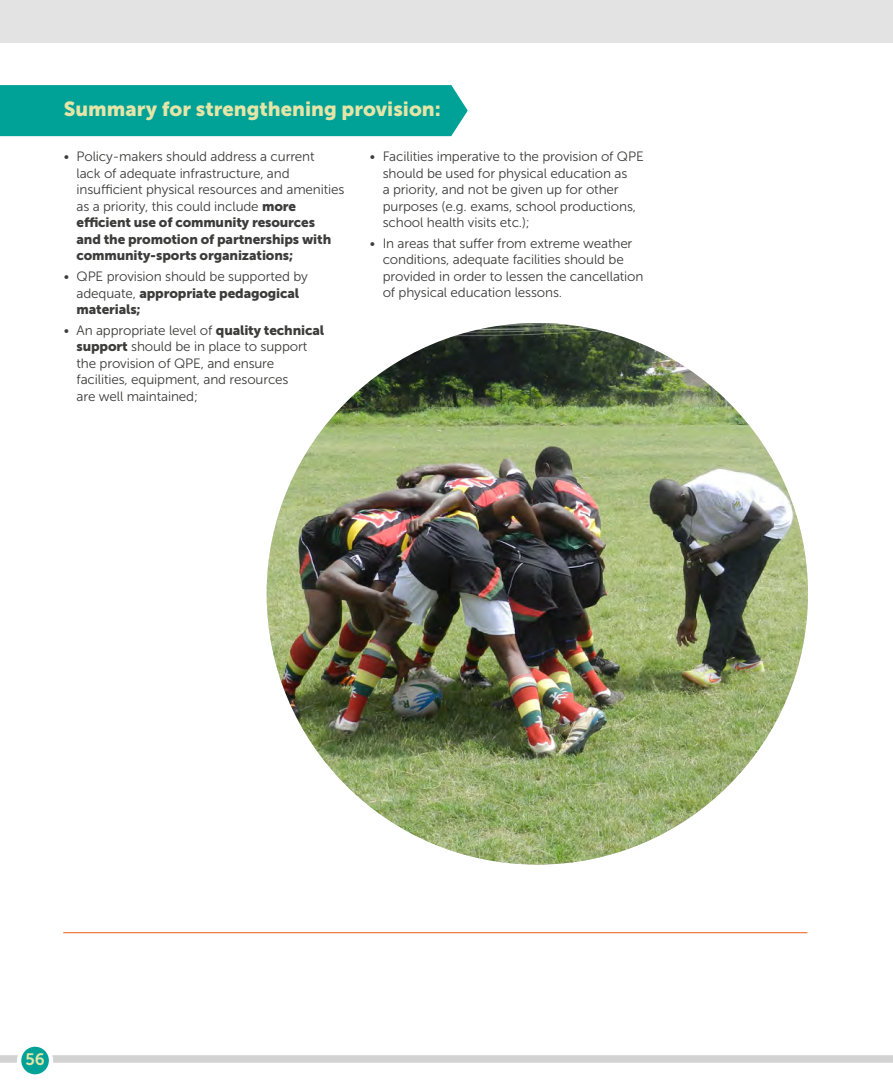
<style>
.page{position:relative;width:893px;height:1085px;background:#fff}
.page>*{position:absolute;margin:0;border:0;box-sizing:border-box;transform-origin:0 0}
.t1{font:20.25px "Museo Sans 900";color:#e5e5a7}
.t2{font:16.5px "Museo Sans 700";color:#e5e5a7}
.t3{font:13.5px/16.5px "Museo Sans 300";letter-spacing:-.01em;color:#3c3c3b}
.t4{font:13.5px/16.5px "Museo Sans 900";letter-spacing:-.01em;color:#3c3c3b}
.s1{font-family:"Museo Sans 900"}
.s2{font-family:"Museo Sans 300"}
</style>
<div class="page">
<div style="left:0;top:0;width:893px;height:43px;background:#e3e3e3"></div>
<hr style="left:63px;top:932px;width:744px;height:1px;background:#ea5b13">
<div style="left:0;top:1054px;width:893px;height:8px;background:#d2d2d2"></div>
<svg style="left:19px;top:1044px;width:32px;height:32px"></svg>
<div style="left:17px;top:1042px;width:36px;height:36px;border:4px solid #fff;border-radius:50%"></div>
<img style="left:267px;top:323px;width:541px;height:541px;border-radius:271px">
<div style="left:0;top:85px;width:468px;height:51px;background:#00a298"></div>
<h1 class="t1" style="left:64px;top:98px;width:379px">Summary for strengthening provision:</h1>
<p class="t3" style="left:77px;top:148px;width:269px;text-indent:-13px">• Policy-makers should address a current<br>lack of adequate infrastructure, and insufficient physical resources and amenities as a priority, this could include <span class="s1">more</span></p>
<p class="t4" style="left:77px;top:214px;width:256px">efficient use of community resources and the promotion of partnerships with community-sports organizations;</p>
<p class="t3" style="left:64px;top:268px;width:246px">• QPE provision should be supported by</p>
<p class="t4" style="left:77px;top:284px;width:224px"><span class="s2">adequate,</span> appropriate pedagogical materials;</p>
<p class="t3" style="left:77px;top:322px;width:249px;text-indent:-13px">• An appropriate level of <span class="s1">quality technical support</span> should be in place to support the provision of QPE, and ensure facilities, equipment, and resources<br>are well maintained;</p>
<p class="t3" style="left:383px;top:148px;width:262px;text-indent:-13px">• Facilities imperative to the provision of QPE should be used for physical education as<br>a priority, and not be given up for other purposes (e.g. exams, school productions, school health visits etc.);</p>
<p class="t3" style="left:383px;top:235px;width:262px;text-indent:-13px">• In areas that suffer from extreme weather conditions, adequate facilities should be provided in order to lessen the cancellation of physical education lessons.</p>
<p class="t2" style="left:25px;top:1050px;width:21px">56</p>
</div>
